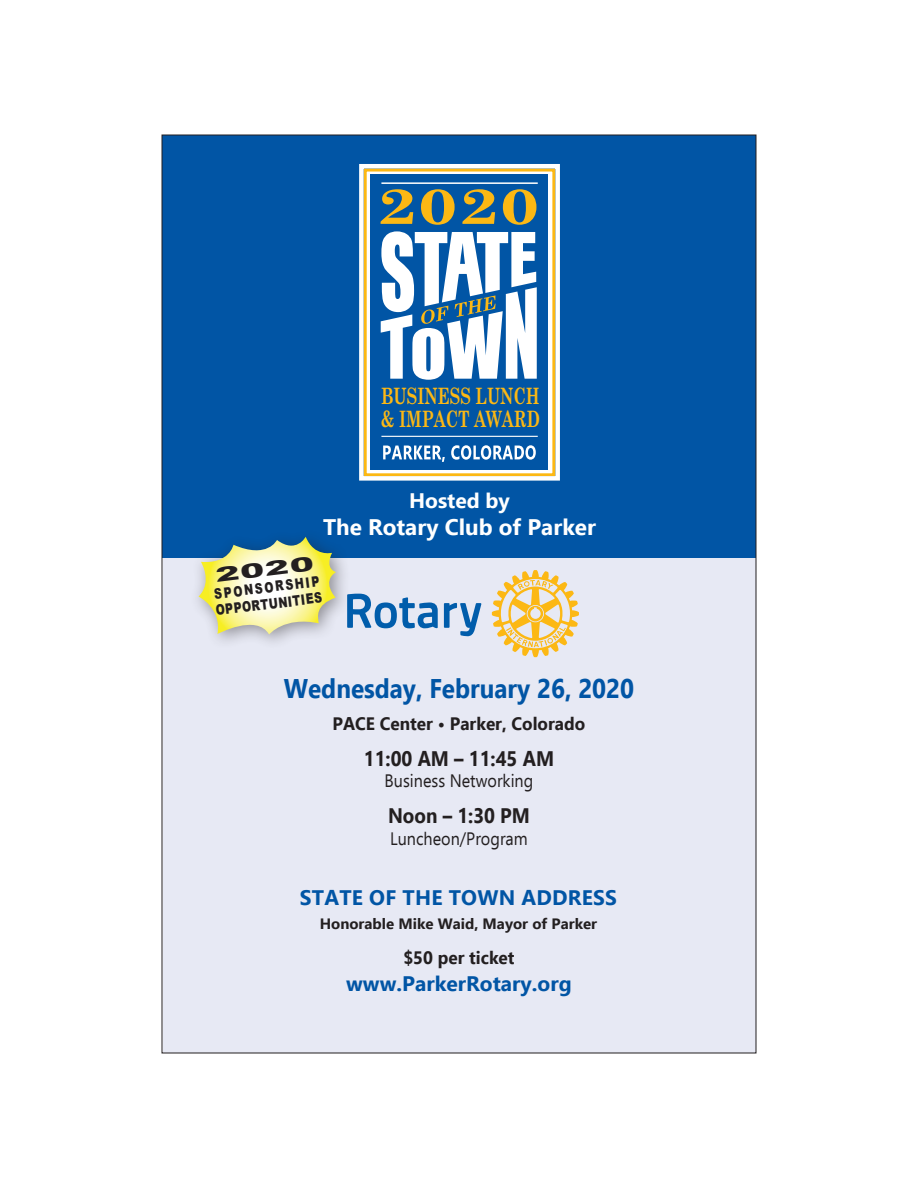
<style>
.page{position:relative;width:918px;height:1188px;background:#fff}
.page>*{position:absolute;margin:0;border:0;box-sizing:border-box;transform-origin:0 0}
.t1{font:700 49.95px "Century Schoolbook";color:#fcb814;scale:1.43 1}
.t2{font:700 27px "Ebrima";color:#0155a5;scale:.9 1}
.t3{font:700 22.5px/22.5px "Century Schoolbook";color:#fcb814;scale:.71 1}
.t4{font:700 22.5px "Ebrima";color:#fff}
.t5{font:700 21px "Ebrima";color:#231f20;scale:.9 1}
.keynote___location{font:700 21px "Ebrima";letter-spacing:.01em;color:#0155a5}
.body_text{font:700 21px "Ebrima";color:#0155a5}
.t6{font:700 21px "Ebrima";color:#fff}
.t7{font:900 19.5px "Arial";color:#231f20;scale:1.85 1}
.t8{font:700 18px "Ebrima";color:#231f20;scale:.95 1}
.t9{font:18px "Ebrima";color:#231f20;scale:.9 1}
.keynote___location-2{font:700 15px "Ebrima";color:#231f20}
.t10{font:900 14.4px "Arial";color:#231f20;scale:.76 1}
</style>
<div class="page">
<div style="left:163px;top:135px;width:593px;height:918px;background:#e7e9f4"></div>
<div style="left:162px;top:135px;width:594px;height:422px;background:#0155a5"></div>
<svg style="left:352px;top:594px;width:129px;height:42px"></svg>
<svg style="left:492px;top:570px;width:87px;height:87px"></svg>
<svg style="left:359px;top:164px;width:201px;height:317px"></svg>
<div style="left:189px;top:527px;width:163px;height:124px;background:#231f20;opacity:.45"></div>
<svg style="left:199px;top:537px;width:137px;height:98px"></svg>
<p class="t1" style="left:376px;top:167px;width:116px">2020</p>
<p class="t3" style="left:381px;top:384px;width:226px">BUSINESS LUNCH &amp; IMPACT AWARD</p>
<p class="t6" style="left:409px;top:484px;width:102px">Hosted by</p>
<p class="t4" style="left:323px;top:509px;width:275px">The Rotary Club of Parker</p>
<p class="t7" style="left:214px;top:561px;width:55px;rotate:-7deg">2020</p>
<p class="t10" style="left:213px;top:583px;width:141px;rotate:-7deg">SPONSORSHIP</p>
<p class="t10" style="left:215px;top:600px;width:142px;rotate:-7deg">OPPORTUNITIES</p>
<p class="t2" style="left:284px;top:667px;width:391px">Wednesday, February 26, 2020</p>
<p class="t8" style="left:333px;top:709px;width:268px">PACE Center • Parker, Colorado</p>
<p class="t5" style="left:364px;top:742px;width:213px">11:00 AM – 11:45 AM</p>
<p class="t9" style="left:385px;top:768px;width:167px">Business Networking</p>
<p class="t5" style="left:388px;top:799px;width:159px">Noon – 1:30 PM</p>
<p class="t9" style="left:390px;top:825px;width:154px">Luncheon/Program</p>
<p class="keynote___location" style="left:300px;top:881px;width:319px">STATE OF THE TOWN ADDRESS</p>
<p class="keynote___location-2" style="left:320px;top:912px;width:279px">Honorable Mike Waid, Mayor of Parker</p>
<p class="t8" style="left:403px;top:943px;width:119px">$50 per ticket</p>
<p class="body_text" style="left:346px;top:967px;width:227px">www.ParkerRotary.org</p>
</div>
